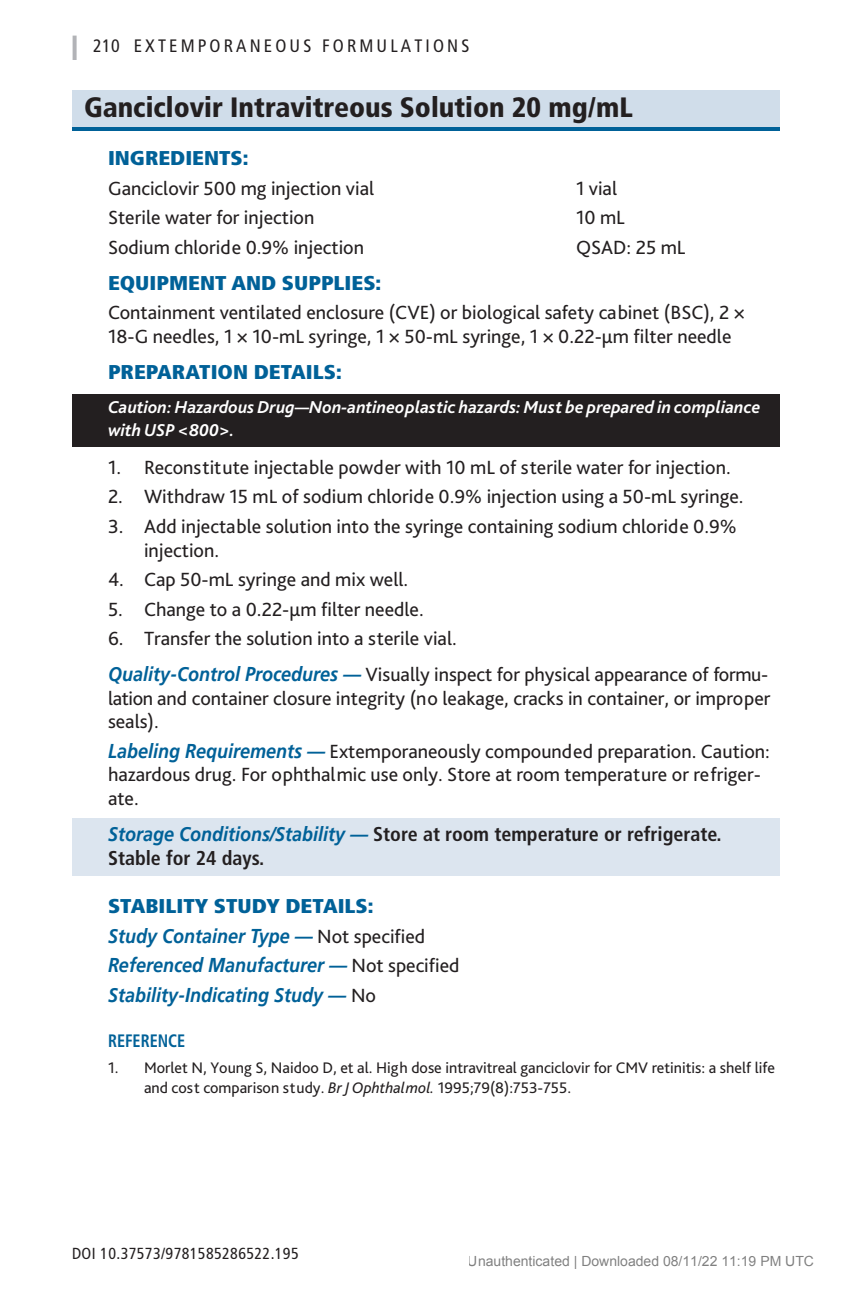
<style>
.page{position:relative;width:864px;height:1296px;background:#fff}
.page>*{position:absolute;margin:0;border:0;box-sizing:border-box;transform-origin:0 0}
.t1{font:900 condensed 28px "Frutiger LT Std";color:#231f20}
.Body--Ingredients{font:20px/23.6px "Bliss Pro";color:#231f20}
.Number{font:20px/23.6px "Bliss Pro";color:#231f20}
.Body--Ingredients-2{font:italic 700 20px "Frutiger LT";color:#006198;scale:.9 1}
.Boxed_Lines{font:700 condensed 20px/24px "Frutiger LT Std";color:#231f20}
.t2{font:900 condensed 20px "Frutiger LT Std";color:#006198;scale:1.1 1}
.Hazardous_Drug{font:italic 700 18px/23.6px "Bliss Pro";color:#fff}
.t3{font:condensed 18px "Frutiger LT Std";letter-spacing:.175em;color:#231f20}
.Reference_Head{font:700 condensed 18px "Frutiger LT Std";color:#006198;scale:.9 1}
.References{font:16px/20px "Bliss Pro";color:#231f20}
.DOI{font:condensed 16px "Frutiger LT Std";letter-spacing:.025em;color:#231f20}
.t4{font:14px "Arial";color:rgb(0 0 0/.5)}
.s1{font-family:"Frutiger LT";font-weight:700;font-style:italic;color:#006198}
.s2{font-family:"Frutiger LT";font-style:italic;font-stretch:normal;color:#006198}
.s3{font-family:"Bliss Pro";font-weight:400;font-style:normal;color:#231f20}
.s4{font-style:italic}
</style>
<div class="page">
<svg style="left:73px;top:36px;width:4px;height:24px"></svg>
<div style="left:72px;top:90px;width:708px;height:40px;background:#d0ddea"></div>
<hr style="left:72px;top:127px;width:708px;height:4px;background:#006198">
<div style="left:72px;top:394px;width:708px;height:52px;background:#231f20"></div>
<div style="left:72px;top:818px;width:708px;height:58px;background:#dce5ef"></div>
<p class="t3" style="left:93px;top:35px;width:378px">210 EXTEMPORANEOUS FORMULATIONS</p>
<h1 class="t1" style="left:84px;top:90px;width:550px">Ganciclovir Intravitreous Solution 20 mg/mL</h1>
<h2 class="t2" style="left:108px;top:146px;width:129px">INGREDIENTS:</h2>
<p class="Body--Ingredients" style="left:108px;top:176px;width:268px">Ganciclovir 500 mg injection vial</p>
<p class="Body--Ingredients" style="left:576px;top:176px;width:43px">1 vial</p>
<p class="Body--Ingredients" style="left:108px;top:205px;width:208px">Sterile water for injection</p>
<p class="Body--Ingredients" style="left:576px;top:205px;width:51px">10 mL</p>
<p class="Body--Ingredients" style="left:108px;top:235px;width:258px">Sodium chloride 0.9% injection</p>
<p class="Body--Ingredients" style="left:576px;top:235px;width:111px">QSAD: 25 mL</p>
<h2 class="t2" style="left:108px;top:271px;width:250px">EQUIPMENT AND SUPPLIES:</h2>
<p class="Body--Ingredients" style="left:108px;top:300px;width:639px">Containment ventilated enclosure (CVE) or biological safety cabinet (BSC), 2 ×<br>18-G needles, 1 × 10-mL syringe, 1 × 50-mL syringe, 1 × 0.22-µm filter needle</p>
<h2 class="t2" style="left:108px;top:360px;width:214px">PREPARATION DETAILS:</h2>
<p class="Hazardous_Drug" style="left:108px;top:394px;width:654px">Caution: Hazardous Drug—Non-antineoplastic hazards: Must be prepared in compliance with USP &lt;800&gt;.</p>
<p class="Number" style="left:108px;top:455px;width:624px">1. Reconstitute injectable powder with 10 mL of sterile water for injection.</p>
<p class="Number" style="left:108px;top:484px;width:637px">2. Withdraw 15 mL of sodium chloride 0.9% injection using a 50-mL syringe.</p>
<p class="Number" style="left:144px;top:514px;width:594px;text-indent:-36px">3. Add injectable solution into the syringe containing sodium chloride 0.9% injection.</p>
<p class="Number" style="left:108px;top:567px;width:302px">4. Cap 50-mL syringe and mix well.</p>
<p class="Number" style="left:108px;top:597px;width:317px">5. Change to a 0.22-µm filter needle.</p>
<p class="Number" style="left:108px;top:626px;width:350px">6. Transfer the solution into a sterile vial.</p>
<p class="Body--Ingredients" style="left:108px;top:662px;width:664px;text-align:justify"><span class="s1">Quality-Control Procedures —</span> Visually inspect for physical appearance of formu&shy;lation and container closure integrity (no leakage, cracks in container, or improper seals).</p>
<p class="Body--Ingredients" style="left:108px;top:739px;width:663px"><span class="s1">Labeling Requirements —</span> Extemporaneously compounded preparation. Caution: hazardous drug. For ophthalmic use only. Store at room temperature or refriger&shy;ate.</p>
<p class="Boxed_Lines" style="left:108px;top:822px;width:615px"><span class="s2">Storage Conditions/Stability —</span> Store at room temperature or refrigerate.<br>Stable for 24 days.</p>
<h2 class="t2" style="left:108px;top:894px;width:243px">STABILITY STUDY DETAILS:</h2>
<p class="Body--Ingredients-2" style="left:108px;top:924px;width:354px">Study Container Type — <span class="s3">Not specified</span></p>
<p class="Body--Ingredients-2" style="left:108px;top:954px;width:392px">Referenced Manufacturer — <span class="s3">Not specified</span></p>
<p class="Body--Ingredients-2" style="left:108px;top:983px;width:299px">Stability-Indicating Study — <span class="s3">No</span></p>
<p class="Reference_Head" style="left:108px;top:1030px;width:88px">REFERENCE</p>
<p class="References" style="left:144px;top:1058px;width:632px;text-indent:-36px">1. Morlet N, Young S, Naidoo D, et al. High dose intravitreal ganciclovir for CMV retinitis: a shelf life and cost comparison study. <span class="s4">Br J Ophthalmol.</span> 1995;79(8):753-755.</p>
<p class="DOI" style="left:72px;top:1244px;width:228px">DOI 10.37573/9781585286522.195</p>
<p class="t4" style="left:468px;top:1253px;width:348px">Unauthenticated | Downloaded 08/11/22 11:19 PM UTC</p>
</div>
